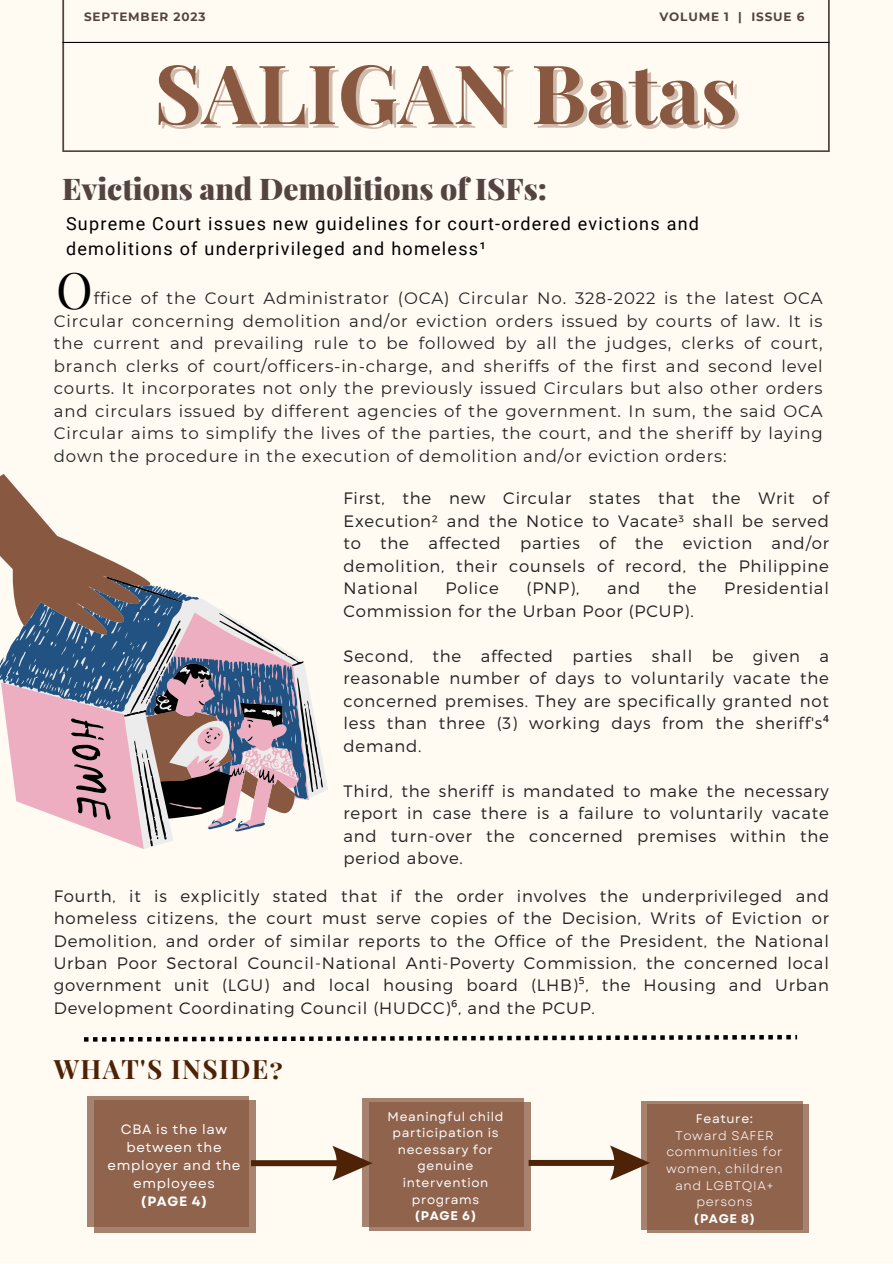
<style>
.page{position:relative;width:893px;height:1264px;background:#fff}
.page>*{position:absolute;margin:0;border:0;box-sizing:border-box;transform-origin:0 0}
.t1{font:700 82.05px "Playfair Display";color:#885841}
.t2{font:49.5px "Playfair Display";color:#000}
.t3{font:900 30px "Playfair Display";color:#544441}
.t4{font:700 26.25px "Playfair Display SC";letter-spacing:.05em;color:#4d2207}
.t5{font:18px/24.8px "Roboto";letter-spacing:.07em;color:#000}
.t6{font:300 16.5px/22.5px "Montserrat";letter-spacing:.05em;color:#222;text-align:justify}
.t7{font:16.5px/22.5px "Montserrat";letter-spacing:.05em;color:#222;text-align:justify}
.t8{font:13.5px/18px "Garet";letter-spacing:.05em;color:#fff;text-align:center}
.t9{font:700 13.5px "Garet";color:#fff}
.t10{font:12.45px/16.6px "Garet";letter-spacing:.05em;color:#fff;text-align:center}
.t11{font:12.45px/16.6px "Garet";letter-spacing:.05em;color:#fff;text-align:center}
.t12{font:700 12.45px "Garet";letter-spacing:.05em;color:#fff}
.t13{font:700 12px "Montserrat";letter-spacing:.07em;color:#544441}
.s1{font-family:"Noto Sans";font-weight:400}
</style>
<div class="page">
<div style="left:0;top:0;width:892px;height:1262px;background:#fffaf2"></div>
<svg style="left:62px;top:0;width:767px;height:152px"></svg>
<hr style="left:62px;top:42px;width:767px;height:1px;background:#000">
<svg style="left:94px;top:1100px;width:161px;height:132px;background:#a47e6b"></svg>
<svg style="left:87px;top:1096px;width:162px;height:130px;background:#91654f"></svg>
<div style="left:647px;top:1104px;width:161px;height:128px;background:linear-gradient(to right,#a7826f,#a7826f)"></div>
<div style="left:640px;top:1101px;width:162px;height:128px;background:#90634d"></div>
<svg style="left:369px;top:1101px;width:161px;height:129px"></svg>
<div style="left:362px;top:1098px;width:161px;height:128px;background:#90634d"></div>
<svg style="left:251px;top:1145px;width:121px;height:35px"></svg>
<svg style="left:528px;top:1145px;width:122px;height:35px"></svg>
<svg style="left:0;top:474px;width:95px;height:80px"></svg>
<svg style="left:0;top:554px;width:49px;height:260px"></svg>
<svg style="left:49px;top:553px;width:279px;height:296px"></svg>
<svg style="left:84px;top:1034px;width:713px;height:7px"></svg>
<p class="t13" style="left:84px;top:9px;width:123px">SEPTEMBER 2023</p>
<p class="t13" style="left:659px;top:9px;width:146px">VOLUME 1 | ISSUE 6</p>
<p class="t1" style="left:154px;top:35px;width:585px">SALIGAN Batas</p>
<p class="t3" style="left:62px;top:168px;width:486px">Evictions and Demolitions of ISFs:</p>
<p class="t5" style="left:66px;top:211px;width:634px">Supreme Court issues new guidelines for court-ordered evictions and demolitions of underprivileged and homeless¹</p>
<p class="t2" style="left:56px;top:255px;width:38px">O</p>
<p class="t7" style="left:54px;top:287px;width:770px;text-indent:40px">ffice of the Court Administrator (OCA) Circular No. 328-2022 is the latest OCA Circular concerning demolition and/or eviction orders issued by courts of law. It is the current and prevailing rule to be followed by all the judges, clerks of court, branch clerks of court/officers-in-charge, and sheriffs of the first and second level courts. It incorporates not only the previously issued Circulars but also other orders and circulars issued by different agencies of the government. In sum, the said OCA Circular aims to simplify the lives of the parties, the court, and the sheriff by laying down the procedure in the execution of demolition and/or eviction orders:</p>
<p class="t6" style="left:343px;top:486px;width:487px">First, the new Circular states that the Writ of Execution² and the Notice to Vacate³ shall be served to the affected parties of the eviction and/or demolition, their counsels of record, the Philippine National</p>
<p class="t6" style="left:445px;top:576px;width:55px">Police</p>
<p class="t6" style="left:526px;top:576px;width:54px">(PNP),</p>
<p class="t6" style="left:607px;top:576px;width:35px">and</p>
<p class="t6" style="left:668px;top:576px;width:30px">the</p>
<p class="t6" style="left:724px;top:576px;width:106px">Presidential</p>
<p class="t6" style="left:343px;top:599px;width:351px">Commission for the Urban Poor (PCUP).</p>
<p class="t6" style="left:343px;top:644px;width:487px">Second, the affected parties shall be given a reasonable number of days to voluntarily vacate the concerned premises. They are specifically granted not less than three (3) working days from the sheriff's<span class="s1">⁴ </span>demand.</p>
<p class="t6" style="left:343px;top:779px;width:487px">Third, the sheriff is mandated to make the necessary report in case there is a failure to voluntarily vacate and turn-over the concerned premises within the period above.</p>
<p class="t6" style="left:54px;top:883px;width:776px">Fourth, it is explicitly stated that if the order involves the underprivileged and homeless citizens, the court must serve copies of the Decision, Writs of Eviction or Demolition, and order of similar reports to the Office of the President, the National Urban Poor Sectoral Council-National Anti-Poverty Commission, the concerned local government unit (LGU) and local housing board (LHB)<span class="s1">⁵</span>, the Housing and Urban Development Coordinating Council (HUDCC)<span class="s1">⁶</span>, and the PCUP.</p>
<p class="t4" style="left:54px;top:1050px;width:230px">WHAT'S INSIDE?</p>
<p class="t8" style="left:107px;top:1120px;width:134px">CBA is the law between the employer and the employees</p>
<p class="t9" style="left:140px;top:1191px;width:69px">(PAGE 4)</p>
<p class="t10" style="left:387px;top:1107px;width:117px">Meaningful child participation is necessary for genuine intervention programs</p>
<p class="t12" style="left:414px;top:1206px;width:63px">(PAGE 6)</p>
<p class="t10" style="left:695px;top:1110px;width:59px">Feature:</p>
<p class="t11" style="left:666px;top:1127px;width:118px">Toward SAFER communities for women, children and LGBTQIA+ persons</p>
<p class="t12" style="left:693px;top:1209px;width:63px">(PAGE 8)</p>
</div>
